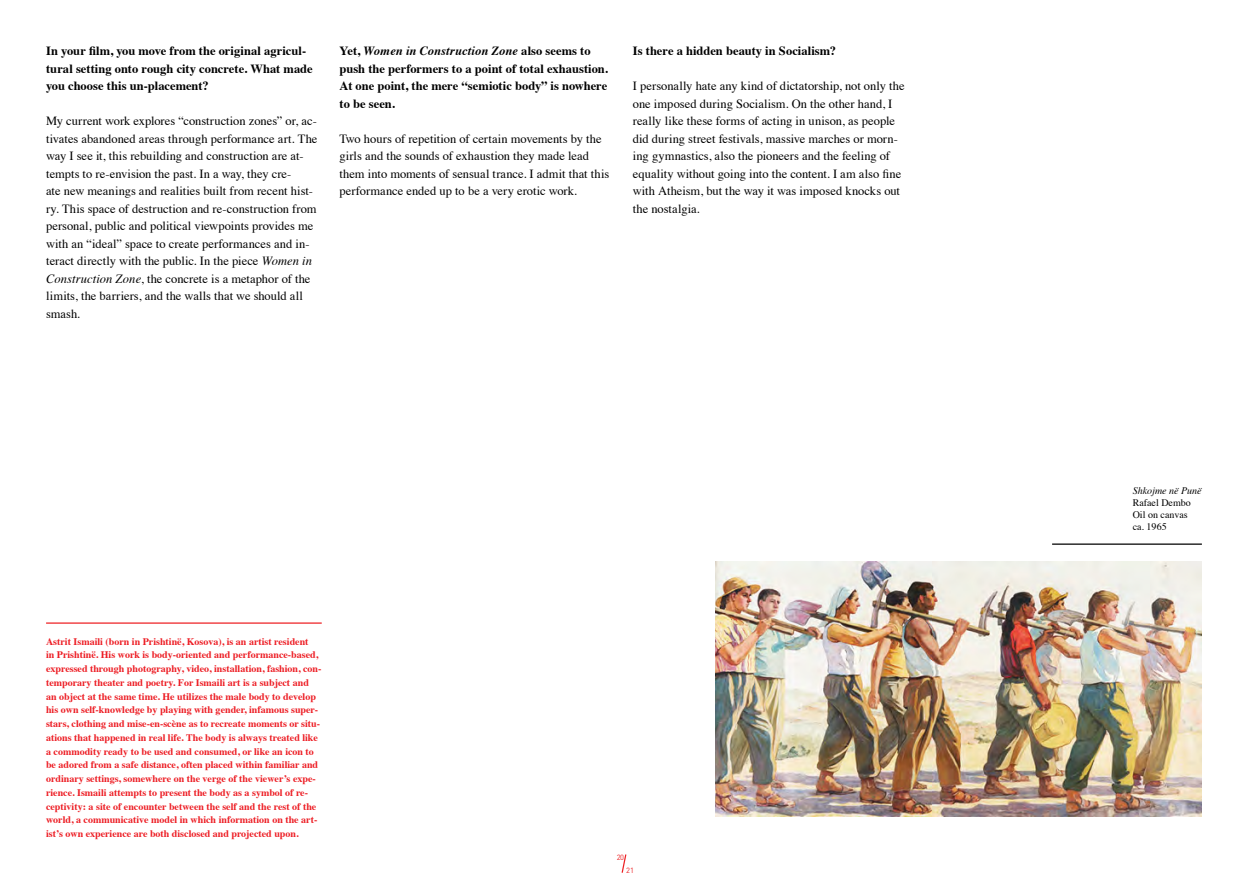
<style>
.page{position:relative;width:1248px;height:886px;background:#fff}
.page>*{position:absolute;margin:0;border:0;box-sizing:border-box;transform-origin:0 0}
.t1{font:12.5px/17.5px "Times";color:#000}
.t2{font:700 12.5px/17.5px "Times";color:#000}
.t3{font:700 10px/13.8px "Times";color:#ed1d24}
.t4{font:10px/12px "Times";color:#000}
.t5{font:italic 10px "Times";color:#000}
.t6{font:7.5px "DIN";color:#ed2124}
.s1{font-style:italic}
</style>
<div class="page">
<svg style="left:621px;top:854px;width:6px;height:19px"></svg>
<hr style="left:46px;top:622px;width:276px;height:2px;background:#ed2124">
<img style="left:715px;top:561px;width:486px;height:256px">
<hr style="left:1051px;top:543px;width:150px;height:2px;background:#000">
<p class="t2" style="left:46px;top:41px;width:268px">In your film, you move from the original agricul&shy;tural setting onto rough city concrete. What made you choose this un-placement?</p>
<p class="t1" style="left:46px;top:111px;width:273px">My current work explores “construction zones” or, ac&shy;tivates abandoned areas through performance art. The way I see it, this rebuilding and construction are at&shy;tempts to re-envision the past. In a way, they cre-<br>ate new meanings and realities built from recent hist&shy;ry. This space of destruction and re-construction from personal, public and political viewpoints provides me with an “ideal” space to create performances and in&shy;teract directly with the public. In the piece <span class="s1">Women in Construction Zone</span>, the concrete is a metaphor of the limits, the barriers, and the walls that we should all smash.</p>
<p class="t2" style="left:339px;top:41px;width:270px">Yet, <span class="s1">Women in Construction Zone</span> also seems to push the performers to a point of total exhaustion.<br>At one point, the mere “semiotic body” is nowhere to be seen.</p>
<p class="t1" style="left:339px;top:129px;width:271px">Two hours of repetition of certain movements by the girls and the sounds of exhaustion they made lead them into moments of sensual trance. I admit that this performance ended up to be a very erotic work.</p>
<p class="t2" style="left:632px;top:41px;width:204px">Is there a hidden beauty in Socialism?</p>
<p class="t1" style="left:632px;top:76px;width:273px">I personally hate any kind of dictatorship, not only the one imposed during Socialism. On the other hand, I really like these forms of acting in unison, as people did during street festivals, massive marches or morn&shy;ing gymnastics, also the pioneers and the feeling of equality without going into the content. I am also fine with Atheism, but the way it was imposed knocks out the nostalgia.</p>
<p class="t3" style="left:46px;top:633px;width:277px">Astrit Ismaili (born in Prishtinë, Kosova), is an artist resident<br>in Prishtinë. His work is body-oriented and performance-based, expressed through photography, video, installation, fashion, con&shy;temporary theater and poetry. For Ismaili art is a subject and an object at the same time. He utilizes the male body to develop his own self-knowledge by playing with gender, infamous super&shy;stars, clothing and mise-en-scène as to recreate moments or situ&shy;ations that happened in real life. The body is always treated like a commodity ready to be used and consumed, or like an icon to be adored from a safe distance, often placed within familiar and ordinary settings, somewhere on the verge of the viewer’s expe&shy;rience. Ismaili attempts to present the body as a symbol of re&shy;ceptivity: a site of encounter between the self and the rest of the world, a communicative model in which information on the art&shy;ist’s own experience are both disclosed and projected upon.</p>
<p class="t6" style="left:617px;top:853px;width:9px">20</p>
<p class="t6" style="left:626px;top:865px;width:9px">21</p>
<p class="t5" style="left:1132px;top:482px;width:70px">Shkojme në Punë</p>
<p class="t4" style="left:1132px;top:496px;width:60px">Rafael Dembo<br>Oil on canvas ca. 1965</p>
</div>
